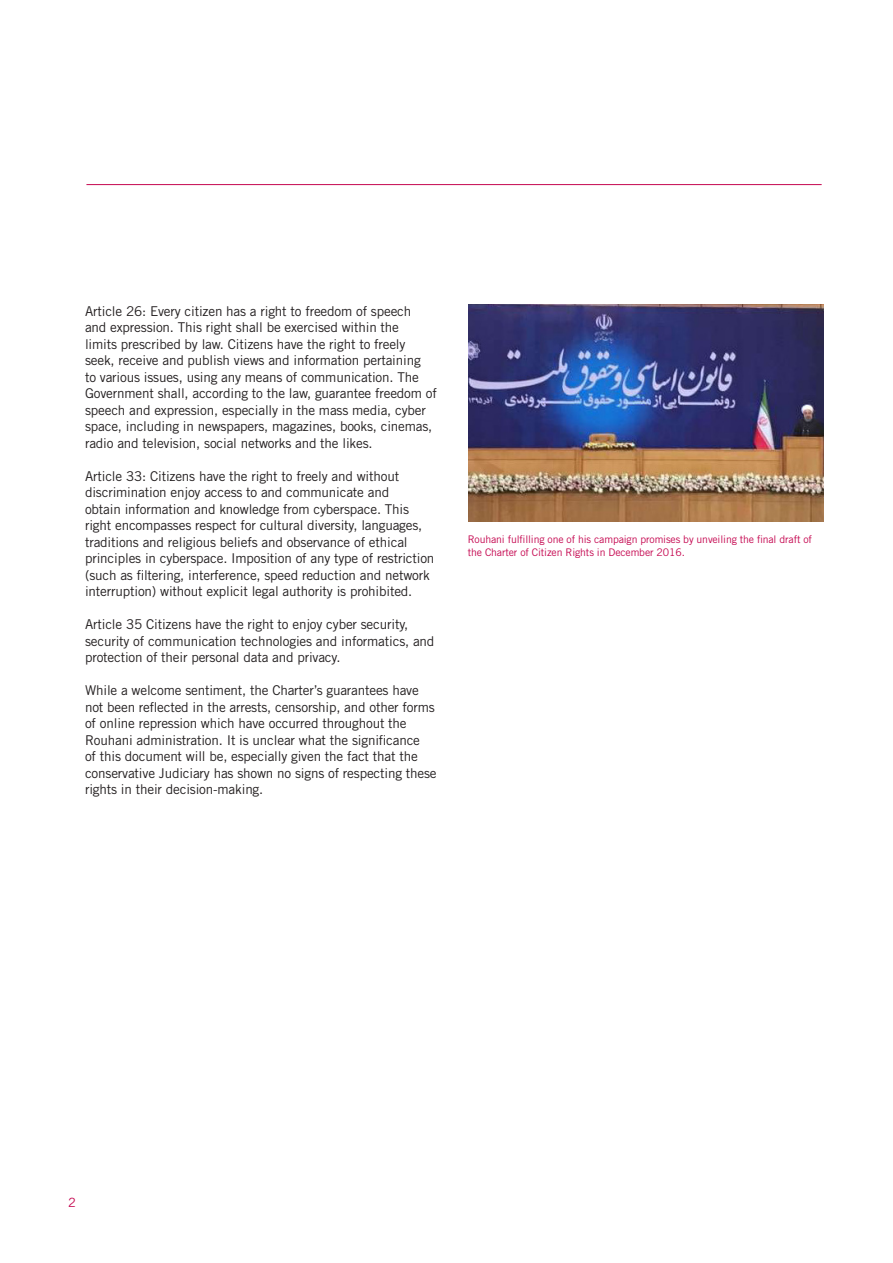
<style>
.page{position:relative;width:893px;height:1263px;background:#fff}
.page>*{position:absolute;margin:0;border:0;box-sizing:border-box;transform-origin:0 0}
.Body{font:13.5px/16.5px "Trade Gothic LT Std";letter-spacing:-.015em;color:#231f20}
.t1{font:12.75px "Trade Gothic LT Std";color:#c50750}
.Body-2{font:10.5px/13.5px "Trade Gothic LT Std";letter-spacing:-.015em;color:#c50750}
</style>
<div class="page">
<hr style="left:86px;top:184px;width:736px;height:1px;background:#c50750">
<img style="left:468px;top:305px;width:356px;height:216px">
<p class="Body" style="left:85px;top:302px;width:353px">Article 26: Every citizen has a right to freedom of speech<br>and expression. This right shall be exercised within the<br>limits prescribed by law. Citizens have the right to freely seek, receive and publish views and information pertaining<br>to various issues, using any means of communication. The Government shall, according to the law, guarantee freedom of speech and expression, especially in the mass media, cyber space, including in newspapers, magazines, books, cinemas, radio and television, social networks and the likes.</p>
<p class="Body" style="left:85px;top:467px;width:351px">Article 33: Citizens have the right to freely and without discrimination enjoy access to and communicate and<br>obtain information and knowledge from cyberspace. This right encompasses respect for cultural diversity, languages, traditions and religious beliefs and observance of ethical principles in cyberspace. Imposition of any type of restriction (such as filtering, interference, speed reduction and network interruption) without explicit legal authority is prohibited.</p>
<p class="Body" style="left:85px;top:616px;width:351px">Article 35 Citizens have the right to enjoy cyber security, security of communication technologies and informatics, and protection of their personal data and privacy.</p>
<p class="Body" style="left:85px;top:682px;width:353px">While a welcome sentiment, the Charter’s guarantees have not been reflected in the arrests, censorship, and other forms of online repression which have occurred throughout the Rouhani administration. It is unclear what the significance<br>of this document will be, especially given the fact that the conservative Judiciary has shown no signs of respecting these rights in their decision-making.</p>
<p class="Body-2" style="left:468px;top:532px;width:346px">Rouhani fulfilling one of his campaign promises by unveiling the final draft of the Charter of Citizen Rights in December 2016.</p>
<p class="t1" style="left:68px;top:1194px;width:9px">2</p>
</div>
